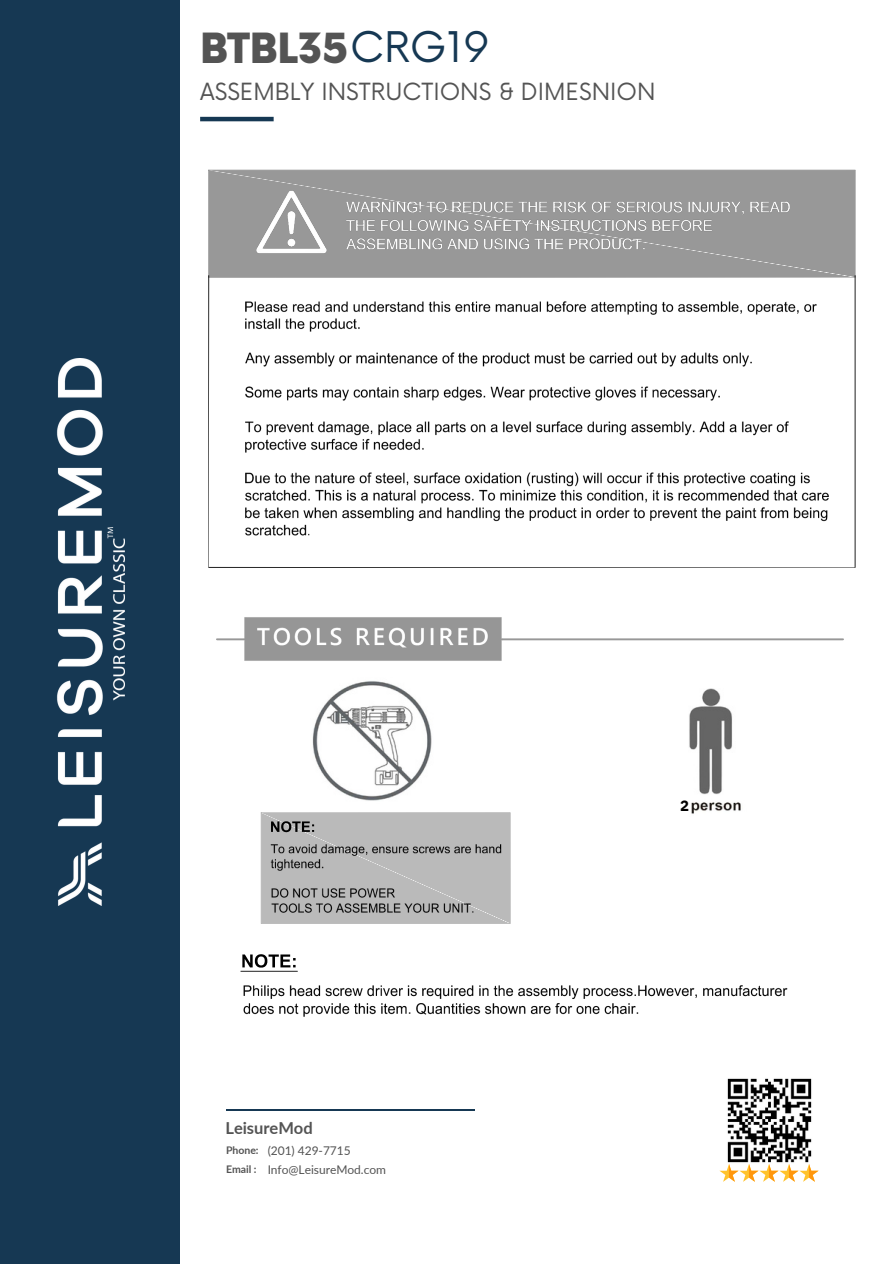
<style>
.page{position:relative;width:894px;height:1264px;background:#fff}
.page>*{position:absolute;margin:0;border:0;box-sizing:border-box;transform-origin:0 0}
.t1{font:900 40.5px "Now";color:#545454}
.t2{font:23.1px "Now";color:#545454}
.t3{font:700 16.5px "Lato";color:#545454}
.t4{font:700 15px "IBM Plex Sans";color:#000}
.t5{font:12px "Lato";letter-spacing:-.005em;color:#545454}
.t6{font:700 10.5px "Lato";color:#545454}
.s1{font-weight:400;font-size:41.1px;color:#163853}
</style>
<div class="page">
<div style="left:0;top:0;width:180px;height:1263px;background:#163853"></div>
<hr style="left:200px;top:117px;width:73px;height:4px;background:#163853">
<hr style="left:226px;top:1109px;width:248px;height:1px;background:#163853">
<img style="left:57px;top:358px;width:68px;height:547px">
<img style="left:727px;top:1078px;width:85px;height:85px">
<svg style="left:719px;top:1164px;width:99px;height:17px"></svg>
<div style="left:208px;top:170px;width:647px;height:105px;background:#989898"></div>
<img style="left:250px;top:185px;width:83px;height:74px">
<svg style="left:208px;top:275px;width:647px;height:293px"></svg>
<img style="left:339px;top:195px;width:456px;height:60px">
<img style="left:216px;top:617px;width:628px;height:44px">
<img style="left:689px;top:688px;width:52px;height:126px">
<img style="left:312px;top:681px;width:120px;height:120px">
<svg style="left:240px;top:954px;width:58px;height:17px"></svg>
<div style="left:261px;top:812px;width:249px;height:111px;background:#bababa"></div>
<img style="left:265px;top:882px;width:216px;height:36px">
<img style="left:265px;top:838px;width:243px;height:39px">
<img style="left:243px;top:985px;width:545px;height:32px">
<p class="t1" style="left:200px;top:27px;width:291px">BTBL35<span class="s1">CRG19</span></p>
<h2 class="t2" style="left:200px;top:79px;width:457px">ASSEMBLY INSTRUCTIONS &amp; DIMESNION</h2>
<p class="t3" style="left:225px;top:1117px;width:89px">LeisureMod</p>
<p class="t6" style="left:226px;top:1143px;width:34px">Phone:</p>
<p class="t6" style="left:226px;top:1162px;width:32px">Email :</p>
<h3 class="t5" style="left:267px;top:1142px;width:85px">(201) 429-7715</h3>
<p class="t5" style="left:267px;top:1161px;width:120px">Info@LeisureMod.com</p>
<h5 class="t4" style="left:680px;top:796px;width:10px">2</h5>
</div>
